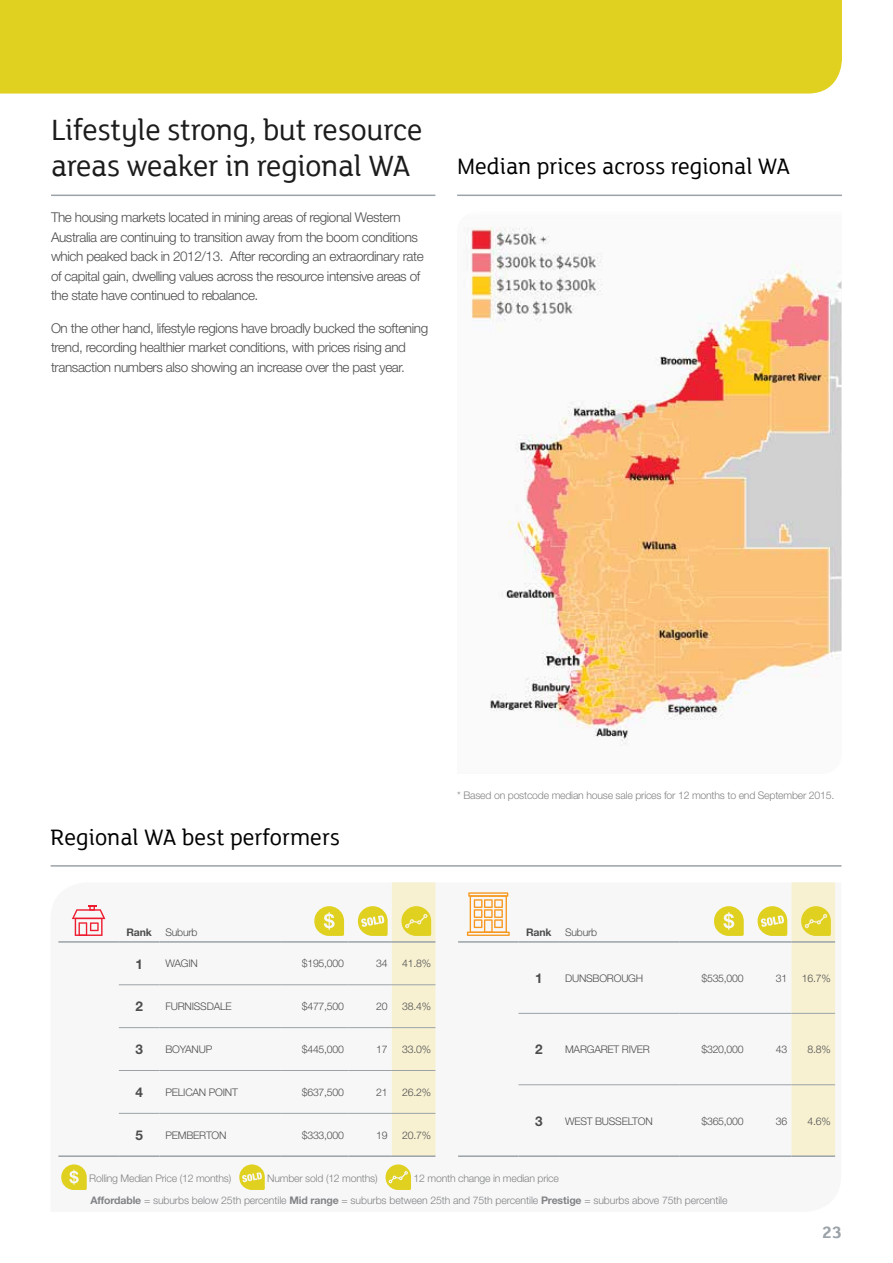
<style>
.page{position:relative;width:893px;height:1263px;background:#fff}
.page>*{position:absolute;margin:0;border:0;box-sizing:border-box;transform-origin:0 0}
.t1{font:31.5px/36px "LJH Lighthouse";letter-spacing:-.01em;color:#1c1c1c}
.t2{font:24px "LJH Lighthouse";color:#000}
.t3{font:700 18px "LJH Lighthouse";color:#9ba3a8}
.t4{font:300 13.5px/19.5px "Helvetica Neue";letter-spacing:-.03em;color:#4d4d4f}
.t5{font:700 13.5px "Helvetica Neue";color:#4d4d4f}
.t6{font:300 10.5px/21.8px "Helvetica Neue";letter-spacing:-.02em;color:#818386}
.t7{font:300 10.5px "Helvetica Neue";letter-spacing:-.02em;color:#4d4d4f}
.t8{font:700 10.5px "Helvetica Neue";letter-spacing:-.02em;color:#4d4d4f}
.s1{font-weight:700}
</style>
<div class="page">
<div style="left:0;top:0;width:842px;height:94px;background:#e0d120"></div>
<svg style="left:71px;top:882px;width:765px;height:307px"></svg>
<hr style="left:51px;top:195px;width:384px;height:1px;background:#9ba3a8">
<hr style="left:457px;top:195px;width:385px;height:1px;background:#9ba3a8">
<hr style="left:51px;top:865px;width:790px;height:2px;background:#9ba3a8">
<hr style="left:518px;top:1013px;width:41px;height:1px;background:#9ba3a8">
<hr style="left:559px;top:1013px;width:121px;height:1px;background:#9ba3a8">
<hr style="left:680px;top:1013px;width:68px;height:1px;background:#9ba3a8">
<hr style="left:748px;top:1013px;width:43px;height:1px;background:#9ba3a8">
<hr style="left:518px;top:1084px;width:41px;height:1px;background:#9ba3a8">
<hr style="left:559px;top:1084px;width:121px;height:1px;background:#9ba3a8">
<hr style="left:680px;top:1084px;width:68px;height:1px;background:#9ba3a8">
<hr style="left:748px;top:1084px;width:43px;height:1px;background:#9ba3a8">
<hr style="left:458px;top:941px;width:60px;height:2px;background:#9ba3a8">
<hr style="left:458px;top:1155px;width:60px;height:2px;background:#9ba3a8">
<hr style="left:518px;top:941px;width:41px;height:2px;background:#9ba3a8">
<hr style="left:559px;top:941px;width:121px;height:2px;background:#9ba3a8">
<hr style="left:680px;top:941px;width:68px;height:2px;background:#9ba3a8">
<hr style="left:748px;top:941px;width:43px;height:2px;background:#9ba3a8">
<hr style="left:518px;top:1155px;width:41px;height:2px;background:#9ba3a8">
<hr style="left:559px;top:1155px;width:121px;height:2px;background:#9ba3a8">
<hr style="left:680px;top:1155px;width:68px;height:2px;background:#9ba3a8">
<hr style="left:748px;top:1155px;width:43px;height:2px;background:#9ba3a8">
<hr style="left:791px;top:1155px;width:44px;height:2px;background:#9ba3a8">
<svg style="left:468px;top:892px;width:40px;height:5px"></svg>
<svg style="left:467px;top:931px;width:43px;height:5px"></svg>
<svg style="left:470px;top:895px;width:37px;height:38px"></svg>
<svg style="left:713px;top:906px;width:31px;height:30px"></svg>
<svg style="left:757px;top:882px;width:78px;height:274px"></svg>
<svg style="left:61px;top:1164px;width:26px;height:26px"></svg>
<svg style="left:239px;top:1164px;width:26px;height:26px"></svg>
<svg style="left:385px;top:1164px;width:26px;height:26px"></svg>
<img style="left:467px;top:227px;width:374px;height:519px">
<hr style="left:119px;top:984px;width:40px;height:1px;background:#9ba3a8">
<hr style="left:159px;top:984px;width:121px;height:1px;background:#9ba3a8">
<hr style="left:280px;top:984px;width:68px;height:1px;background:#9ba3a8">
<hr style="left:348px;top:984px;width:44px;height:1px;background:#9ba3a8">
<hr style="left:119px;top:1027px;width:40px;height:1px;background:#9ba3a8">
<hr style="left:159px;top:1027px;width:121px;height:1px;background:#9ba3a8">
<hr style="left:280px;top:1027px;width:68px;height:1px;background:#9ba3a8">
<hr style="left:348px;top:1027px;width:44px;height:1px;background:#9ba3a8">
<hr style="left:58px;top:941px;width:61px;height:2px;background:#9ba3a8">
<hr style="left:58px;top:1155px;width:61px;height:2px;background:#9ba3a8">
<hr style="left:119px;top:941px;width:40px;height:2px;background:#9ba3a8">
<hr style="left:159px;top:941px;width:121px;height:2px;background:#9ba3a8">
<hr style="left:280px;top:941px;width:68px;height:2px;background:#9ba3a8">
<hr style="left:348px;top:941px;width:44px;height:2px;background:#9ba3a8">
<hr style="left:119px;top:1155px;width:40px;height:2px;background:#9ba3a8">
<hr style="left:159px;top:1155px;width:121px;height:2px;background:#9ba3a8">
<hr style="left:280px;top:1155px;width:68px;height:2px;background:#9ba3a8">
<hr style="left:348px;top:1155px;width:44px;height:2px;background:#9ba3a8">
<hr style="left:392px;top:1155px;width:43px;height:2px;background:#9ba3a8">
<hr style="left:119px;top:1070px;width:40px;height:1px;background:#9ba3a8">
<hr style="left:159px;top:1070px;width:121px;height:1px;background:#9ba3a8">
<hr style="left:280px;top:1070px;width:68px;height:1px;background:#9ba3a8">
<hr style="left:348px;top:1070px;width:44px;height:1px;background:#9ba3a8">
<hr style="left:119px;top:1113px;width:40px;height:1px;background:#9ba3a8">
<hr style="left:159px;top:1113px;width:121px;height:1px;background:#9ba3a8">
<hr style="left:280px;top:1113px;width:68px;height:1px;background:#9ba3a8">
<hr style="left:348px;top:1113px;width:44px;height:1px;background:#9ba3a8">
<svg style="left:72px;top:905px;width:33px;height:31px"></svg>
<svg style="left:314px;top:906px;width:30px;height:30px"></svg>
<svg style="left:357px;top:882px;width:78px;height:274px"></svg>
<h1 class="t1" style="left:51px;top:110px;width:373px">Lifestyle strong, but resource areas weaker in regional WA</h1>
<p class="t4" style="left:51px;top:208px;width:374px">The housing markets located in mining areas of regional Western Australia are continuing to transition away from the boom conditions which peaked back in 2012/13. After recording an extraordinary rate of capital gain, dwelling values across the resource intensive areas of the state have continued to rebalance.</p>
<p class="t4" style="left:51px;top:318px;width:379px">On the other hand, lifestyle regions have broadly bucked the softening trend, recording healthier market conditions, with prices rising and transaction numbers also showing an increase over the past year.</p>
<h2 class="t2" style="left:457px;top:151px;width:335px">Median prices across regional WA</h2>
<h2 class="t2" style="left:51px;top:821px;width:291px">Regional WA best performers</h2>
<p class="t6" style="left:457px;top:784px;width:379px">* Based on postcode median house sale prices for 12 months to end September 2015.</p>
<p class="t8" style="left:126px;top:926px;width:27px">Rank</p>
<p class="t7" style="left:165px;top:926px;width:34px">Suburb</p>
<p class="t5" style="left:135px;top:955px;width:9px">1</p>
<p class="t7" style="left:165px;top:957px;width:34px">WAGIN</p>
<p class="t7" style="left:302px;top:957px;width:44px">$195,000</p>
<p class="t7" style="left:376px;top:957px;width:13px">34</p>
<p class="t7" style="left:402px;top:957px;width:30px">41.8%</p>
<p class="t5" style="left:135px;top:998px;width:9px">2</p>
<p class="t7" style="left:165px;top:1000px;width:68px">FURNISSDALE</p>
<p class="t7" style="left:302px;top:1000px;width:44px">$477,500</p>
<p class="t7" style="left:376px;top:1000px;width:13px">20</p>
<p class="t7" style="left:402px;top:1000px;width:30px">38.4%</p>
<p class="t5" style="left:135px;top:1041px;width:9px">3</p>
<p class="t7" style="left:165px;top:1043px;width:48px">BOYANUP</p>
<p class="t7" style="left:302px;top:1043px;width:44px">$445,000</p>
<p class="t7" style="left:376px;top:1043px;width:13px">17</p>
<p class="t7" style="left:402px;top:1043px;width:30px">33.0%</p>
<p class="t5" style="left:135px;top:1084px;width:9px">4</p>
<p class="t7" style="left:165px;top:1086px;width:74px">PELICAN POINT</p>
<p class="t7" style="left:302px;top:1086px;width:44px">$637,500</p>
<p class="t7" style="left:376px;top:1086px;width:13px">21</p>
<p class="t7" style="left:402px;top:1086px;width:30px">26.2%</p>
<p class="t5" style="left:135px;top:1127px;width:9px">5</p>
<p class="t7" style="left:165px;top:1129px;width:63px">PEMBERTON</p>
<p class="t7" style="left:302px;top:1129px;width:44px">$333,000</p>
<p class="t7" style="left:376px;top:1129px;width:13px">19</p>
<p class="t7" style="left:402px;top:1129px;width:30px">20.7%</p>
<p class="t8" style="left:526px;top:926px;width:27px">Rank</p>
<p class="t7" style="left:565px;top:926px;width:34px">Suburb</p>
<p class="t5" style="left:535px;top:970px;width:9px">1</p>
<p class="t7" style="left:565px;top:971px;width:80px">DUNSBOROUGH</p>
<p class="t7" style="left:701px;top:971px;width:44px">$535,000</p>
<p class="t7" style="left:776px;top:971px;width:13px">31</p>
<p class="t7" style="left:802px;top:971px;width:30px">16.7%</p>
<p class="t5" style="left:535px;top:1041px;width:9px">2</p>
<p class="t7" style="left:565px;top:1043px;width:86px">MARGARET RIVER</p>
<p class="t7" style="left:701px;top:1043px;width:44px">$320,000</p>
<p class="t7" style="left:776px;top:1043px;width:13px">43</p>
<p class="t7" style="left:808px;top:1043px;width:25px">8.8%</p>
<p class="t5" style="left:535px;top:1112px;width:9px">3</p>
<p class="t7" style="left:565px;top:1114px;width:89px">WEST BUSSELTON</p>
<p class="t7" style="left:701px;top:1114px;width:44px">$365,000</p>
<p class="t7" style="left:776px;top:1114px;width:13px">36</p>
<p class="t7" style="left:808px;top:1114px;width:25px">4.6%</p>
<p class="t6" style="left:89px;top:1167px;width:144px">Rolling Median Price (12 months)</p>
<p class="t6" style="left:267px;top:1167px;width:112px">Number sold (12 months)</p>
<p class="t6" style="left:90px;top:1167px;width:639px;text-indent:323px">12 month change in median price<br><span class="s1">Affordable</span> = suburbs below 25th percentile <span class="s1">Mid range</span> = suburbs between 25th and 75th percentile <span class="s1">Prestige</span> = suburbs above 75th percentile</p>
<h3 class="t3" style="left:822px;top:1219px;width:22px">23</h3>
</div>
